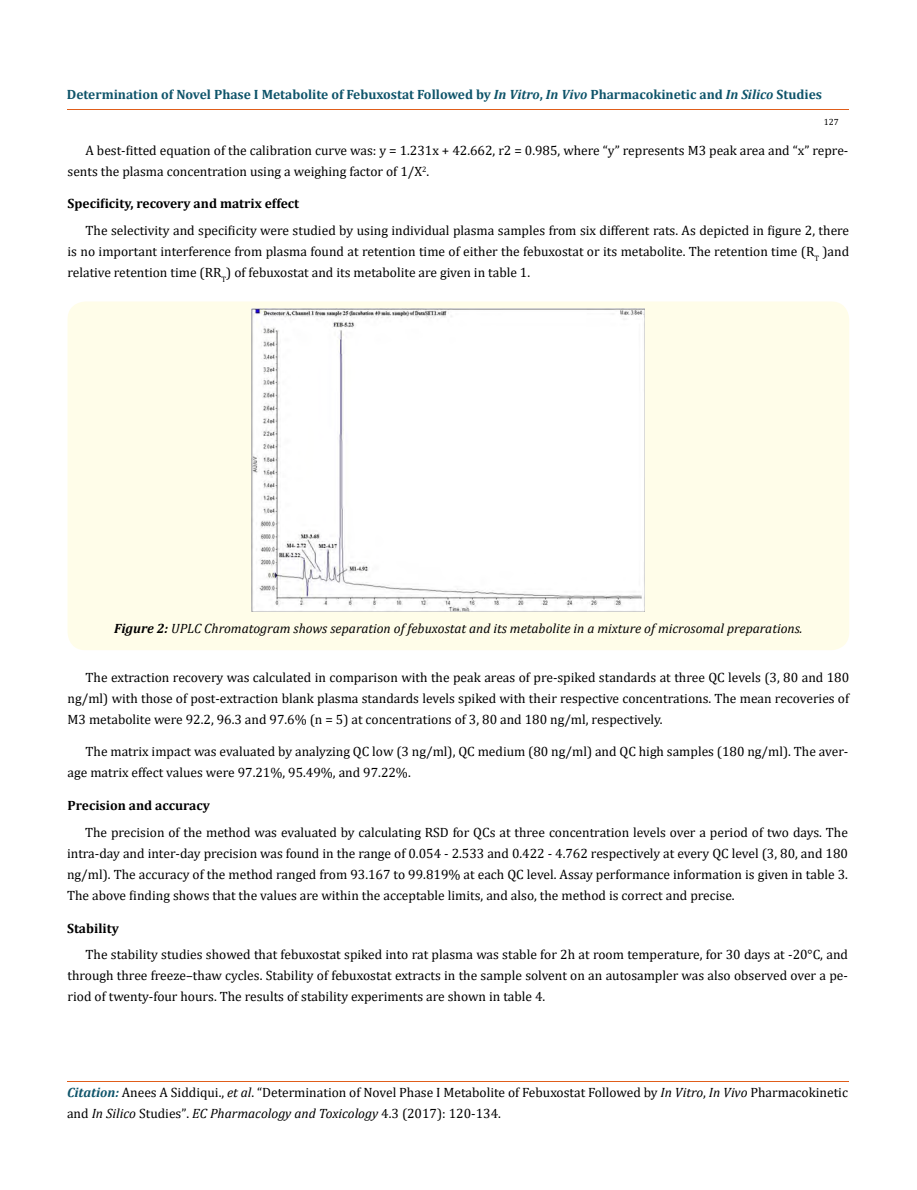
<style>
.page{position:relative;width:917px;height:1190px;background:#fff}
.page>*{position:absolute;margin:0;border:0;box-sizing:border-box;transform-origin:0 0}
.t1{font:13.5px/21px "Cambria";color:#000;text-align:justify}
.t2{font:700 13.5px "Cambria";color:#0e546a}
.t3{font:italic 13.5px "Cambria";color:#000}
.t4{font:700 13.5px "Cambria";color:#000}
.t5{font:9px "Cambria";color:#000}
.s1{font-style:italic}
.s2{font-weight:700}
.s3{font-weight:700;font-style:italic;color:#0e546a}
.s4{font-size:13.35px}
</style>
<div class="page">
<hr style="left:68px;top:109px;width:781px;height:1px;background:#e05d1a">
<hr style="left:68px;top:1081px;width:781px;height:1px;background:#e05d1a">
<div style="left:68px;top:301px;width:781px;height:349px;background:#fffde9;border-radius:18px"></div>
<img style="left:251px;top:308px;width:393px;height:303px">
<p class="t2" style="left:67px;top:85px;width:756px">Determination of Novel Phase I Metabolite of Febuxostat Followed by <span class="s1">In Vitro</span>, <span class="s1">In Vivo</span> Pharmacokinetic and <span class="s1">In Silico</span> Studies</p>
<p class="t5" style="left:824px;top:117px;width:16px">127</p>
<p class="t1" style="left:68px;top:140px;width:782px;text-indent:18px">A best-fitted equation of the calibration curve was: y = 1.231x + 42.662, r2 = 0.985, where “y” represents M3 peak area and “x” repre&shy;sents the plasma concentration using a weighing factor of 1/X<sup>2</sup>.</p>
<p class="t4" style="left:67px;top:194px;width:233px">Specificity, recovery and matrix effect</p>
<p class="t1" style="left:67px;top:220px;width:783px;text-indent:18px">The selectivity and specificity were studied by using individual plasma samples from six different rats. As depicted in figure 2, there is no important interference from plasma found at retention time of either the febuxostat or its metabolite. The retention time (R<sub>T</sub> )and relative retention time (RR<sub>T</sub>) of febuxostat and its metabolite are given in table 1.</p>
<p class="t3" style="left:114px;top:619px;width:690px"><span class="s2">Figure 2:</span> UPLC Chromatogram shows separation of febuxostat and its metabolite in a mixture of microsomal preparations.</p>
<p class="t1" style="left:68px;top:666px;width:783px;text-indent:18px">The extraction recovery was calculated in comparison with the peak areas of pre-spiked standards at three QC levels (3, 80 and 180 ng/ml) with those of post-extraction blank plasma standards levels spiked with their respective concentrations. The mean recoveries of M3 metabolite were 92.2, 96.3 and 97.6% (n = 5) at concentrations of 3, 80 and 180 ng/ml, respectively.</p>
<p class="t1" style="left:68px;top:741px;width:782px;text-indent:18px">The matrix impact was evaluated by analyzing QC low (3 ng/ml), QC medium (80 ng/ml) and QC high samples (180 ng/ml). The aver&shy;age matrix effect values were 97.21%, 95.49%, and 97.22%.</p>
<p class="t4" style="left:68px;top:795px;width:144px">Precision and accuracy</p>
<p class="t1" style="left:67px;top:822px;width:782px;text-indent:18px">The precision of the method was evaluated by calculating RSD for QCs at three concentration levels over a period of two days. The intra-day and inter-day precision was found in the range of 0.054 - 2.533 and 0.422 - 4.762 respectively at every QC level (3, 80, and 180 ng/ml). The accuracy of the method ranged from 93.167 to 99.819% at each QC level. Assay performance information is given in table 3.<br>The above finding shows that the values are within the acceptable limits, and also, the method is correct and precise.</p>
<p class="t4" style="left:67px;top:919px;width:53px">Stability</p>
<p class="t1" style="left:68px;top:944px;width:782px;text-indent:18px">The stability studies showed that febuxostat spiked into rat plasma was stable for 2h at room temperature, for 30 days at -20°C, and through three freeze–thaw cycles. Stability of febuxostat extracts in the sample solvent on an autosampler was also observed over a pe&shy;riod of twenty-four hours. The results of stability experiments are shown in table 4.</p>
<p class="t1" style="left:67px;top:1081px;width:782px"><span class="s3">Citation:</span> Anees A Siddiqui., <span class="s1">et al</span>. “Determination of Novel Phase I Metabolite of Febuxostat Followed by <span class="s1">In Vitro</span>, <span class="s1">In Vivo</span> Pharmacokinetic and <span class="s1">In Silico</span> Studies”<span class="s4">.</span> <span class="s1">EC Pharmacology and Toxicology</span> <span class="s4">4</span>.3 (2017): 120-134.</p>
</div>
